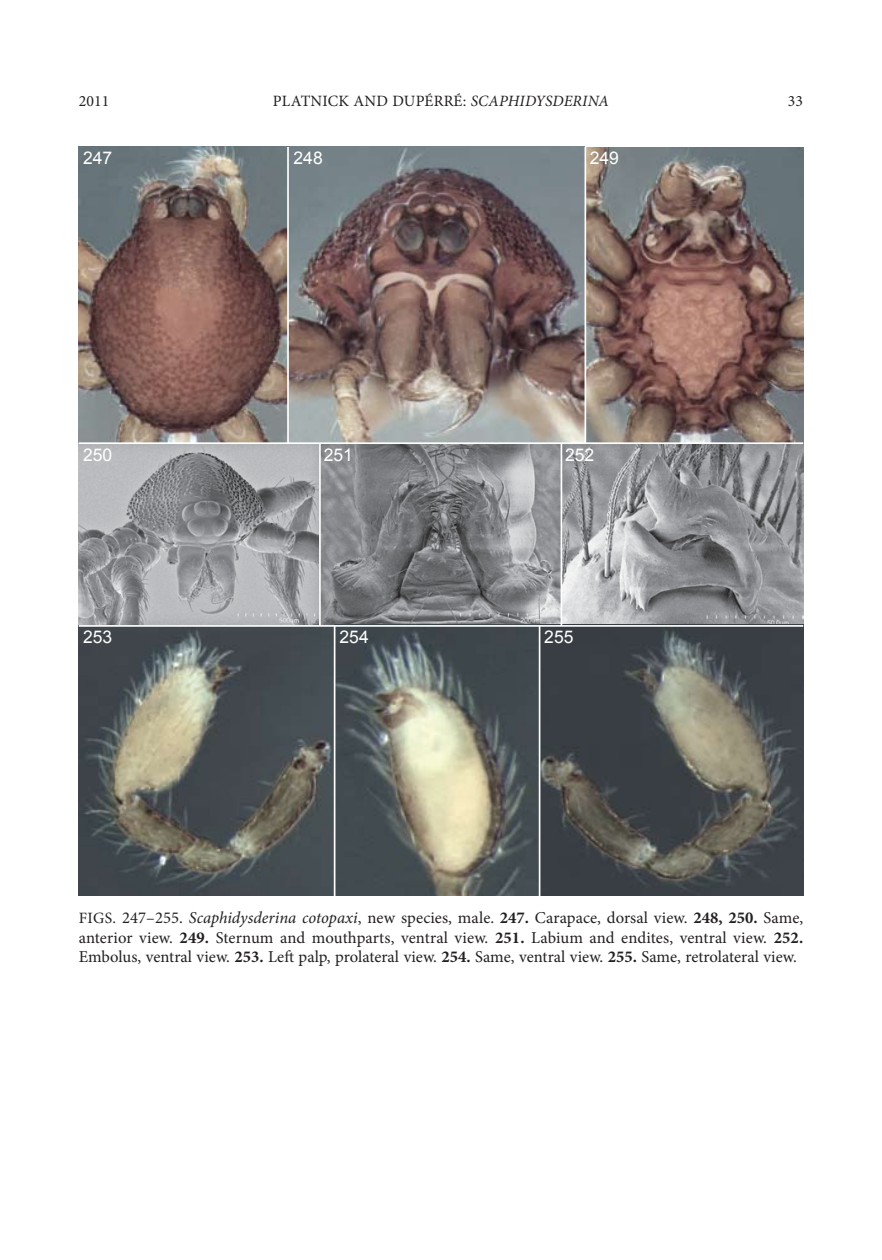
<style>
.page{position:relative;width:882px;height:1260px;background:#fff}
.page>*{position:absolute;margin:0;border:0;box-sizing:border-box;transform-origin:0 0}
.t1{font:17.5px "Arial";color:#fff}
.t2{font:16.62px/19.2px "Minion Pro";letter-spacing:.005em;color:#231f20;text-align:justify}
.t3{font:15.75px "Minion Pro";letter-spacing:.01em;color:#231f20}
.s1{font-style:italic}
.s2{font-size:15.75px}
.s3{font-weight:700}
</style>
<div class="page">
<img style="left:79px;top:147px;width:724px;height:748px">
<p class="t3" style="left:79px;top:90px;width:32px">2011</p>
<p class="t3" style="left:273px;top:90px;width:337px">PLATNICK AND DUPÉRRÉ: <span class="s1">SCAPHIDYSDERINA</span></p>
<p class="t3" style="left:788px;top:90px;width:17px">33</p>
<p class="t1" style="left:83px;top:146px;width:31px">247</p>
<p class="t1" style="left:294px;top:146px;width:31px">248</p>
<p class="t1" style="left:590px;top:146px;width:31px">249</p>
<p class="t1" style="left:83px;top:443px;width:31px">250</p>
<p class="t1" style="left:324px;top:443px;width:31px">251</p>
<p class="t1" style="left:565px;top:443px;width:31px">252</p>
<p class="t1" style="left:83px;top:626px;width:31px">253</p>
<p class="t1" style="left:340px;top:626px;width:31px">254</p>
<p class="t1" style="left:544px;top:626px;width:31px">255</p>
<p class="t2" style="left:79px;top:908px;width:726px"><span class="s2">Figs .</span> 247–255. <span class="s1">Scaphidysderina cotopaxi</span>, new species, male. <span class="s3">247.</span> Carapace, dorsal view. <span class="s3">248, 250.</span> Same, anterior view. <span class="s3">249.</span> Sternum and mouthparts, ventral view. <span class="s3">251.</span> Labium and endites, ventral view. <span class="s3">252.<br></span>Embolus, ventral view. <span class="s3">253.</span> Left palp, prolateral view. <span class="s3">254.</span> Same, ventral view. <span class="s3">255.</span> Same, retrolateral view.</p>
</div>
